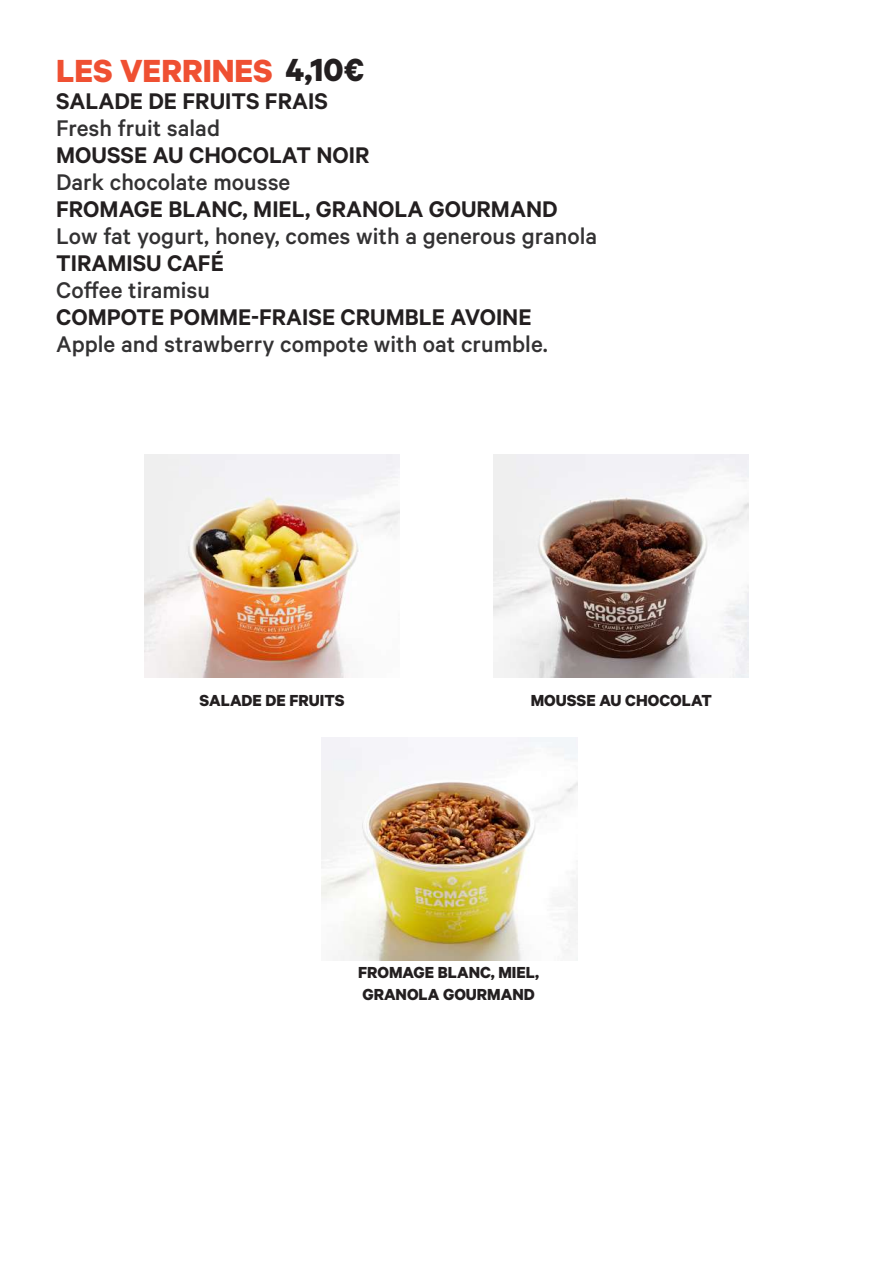
<style>
.page{position:relative;width:893px;height:1263px;background:#fff}
.page>*{position:absolute;margin:0;border:0;box-sizing:border-box;transform-origin:0 0}
.t1{font:700 36px "Calibre";color:#ef5032}
.t2{font:500 25.5px "Calibre";color:#333233}
.t3{font:600 25.5px "Calibre";color:#231f20}
.t4{font:700 18px/21.6px "Calibre";color:#231f20}
.s1{color:#231f20}
</style>
<div class="page">
<img style="left:144px;top:454px;width:256px;height:224px">
<img style="left:494px;top:454px;width:255px;height:224px">
<img style="left:322px;top:737px;width:255px;height:224px">
<h1 class="t1" style="left:56px;top:48px;width:309px">LES VERRINES <span class="s1">4,10€</span></h1>
<p class="t3" style="left:56px;top:86px;width:273px">SALADE DE FRUITS FRAIS</p>
<p class="t2" style="left:56px;top:113px;width:165px">Fresh fruit salad</p>
<p class="t3" style="left:56px;top:140px;width:315px">MOUSSE AU CHOCOLAT NOIR</p>
<p class="t2" style="left:56px;top:167px;width:236px">Dark chocolate mousse</p>
<p class="t3" style="left:56px;top:194px;width:503px">FROMAGE BLANC, MIEL, GRANOLA GOURMAND</p>
<p class="t2" style="left:56px;top:221px;width:543px">Low fat yogurt, honey, comes with a generous granola</p>
<p class="t3" style="left:56px;top:248px;width:169px">TIRAMISU CAFÉ</p>
<p class="t2" style="left:56px;top:275px;width:155px">Coffee tiramisu</p>
<p class="t3" style="left:56px;top:302px;width:477px">COMPOTE POMME-FRAISE CRUMBLE AVOINE</p>
<p class="t2" style="left:56px;top:329px;width:493px">Apple and strawberry compote with oat crumble.</p>
<p class="t4" style="left:200px;top:689px;width:147px">SALADE DE FRUITS</p>
<p class="t4" style="left:531px;top:689px;width:183px">MOUSSE AU CHOCOLAT</p>
<p class="t4" style="left:358px;top:961px;width:183px">FROMAGE BLANC, MIEL,<br>GRANOLA GOURMAND</p>
</div>
